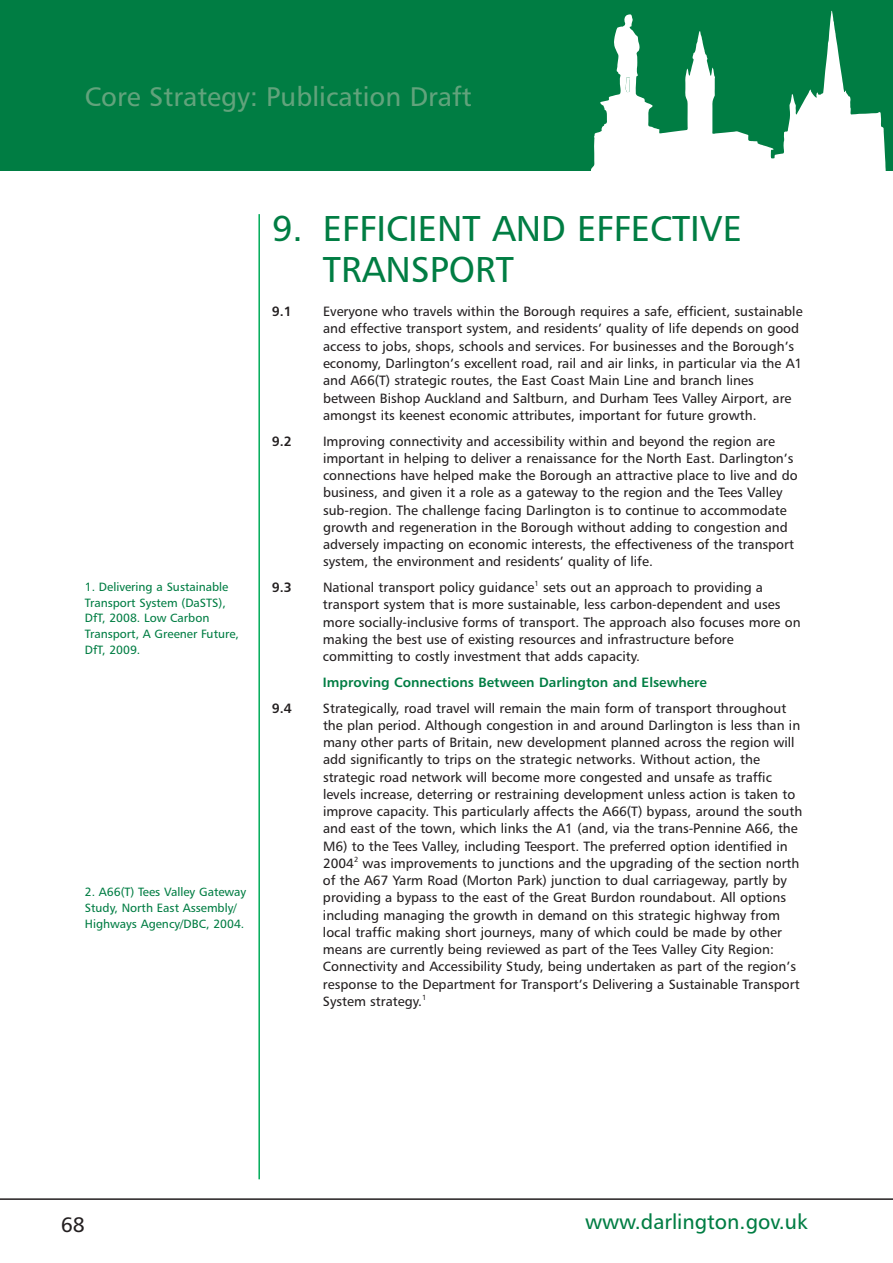
<style>
.page{position:relative;width:893px;height:1263px;background:#fff}
.page>*{position:absolute;margin:0;border:0;box-sizing:border-box;transform-origin:0 0}
.t1{font:36px/40.5px "Humanist 777 BT Roman B";color:#007d43}
.t2{font:27px "Humanist 777 BT Roman B";color:#62a37c}
.t3{font:21px "Humanist 777 BT Roman B";color:#007d43}
.t4{font:21px "Humanist 777 BT Roman B";color:#231f20}
.t5{font:13.5px/17.2px "Humanist 777 BT Roman B";color:#231f20}
.t6{font:13.5px "Humanist 777 BT Bold B";color:#007d43}
.t7{font:13.5px "Humanist 777 BT Bold B";color:#231f20}
.t8{font:12px/15.8px "Humanist 777 BT Roman B";color:#007d43}
</style>
<div class="page">
<div style="left:0;top:0;width:892px;height:170px;background:#007d43"></div>
<svg style="left:591px;top:11px;width:295px;height:159px"></svg>
<svg style="left:625px;top:77px;width:5px;height:15px"></svg>
<hr style="left:0;top:1198px;width:892px;height:2px;background:#231f20">
<hr style="left:258px;top:214px;width:2px;height:965px;background:#00ac5a">
<h2 class="t2" style="left:85px;top:85px;width:388px">Core Strategy: Publication Draft</h2>
<p class="t8" style="left:85px;top:580px;width:156px">1. Delivering a Sustainable<br>Transport System (DaSTS),<br>DfT, 2008. Low Carbon<br>Transport, A Greener Future,<br>DfT, 2009.</p>
<p class="t8" style="left:85px;top:885px;width:163px">2. A66(T) Tees Valley Gateway<br>Study, North East Assembly/<br>Highways Agency/DBC, 2004.</p>
<h1 class="t1" style="left:323px;top:212px;width:420px;text-indent:-51px">9. EFFICIENT AND EFFECTIVE<br>TRANSPORT</h1>
<p class="t7" style="left:272px;top:306px;width:22px">9.1</p>
<p class="t5" style="left:323px;top:304px;width:481px">Everyone who travels within the Borough requires a safe, efficient, sustainable and effective transport system, and residents’ quality of life depends on good access to jobs, shops, schools and services. For businesses and the Borough’s economy, Darlington’s excellent road, rail and air links, in particular via the A1 and A66(T) strategic routes, the East Coast Main Line and branch lines between Bishop Auckland and Saltburn, and Durham Tees Valley Airport, are amongst its keenest economic attributes, important for future growth.</p>
<p class="t7" style="left:272px;top:435px;width:22px">9.2</p>
<p class="t5" style="left:323px;top:433px;width:476px">Improving connectivity and accessibility within and beyond the region are important in helping to deliver a renaissance for the North East. Darlington’s connections have helped make the Borough an attractive place to live and do business, and given it a role as a gateway to the region and the Tees Valley sub-region. The challenge facing Darlington is to continue to accommodate growth and regeneration in the Borough without adding to congestion and adversely impacting on economic interests, the effectiveness of the transport system, the environment and residents’ quality of life.</p>
<p class="t7" style="left:272px;top:582px;width:22px">9.3</p>
<p class="t5" style="left:323px;top:580px;width:479px">National transport policy guidance<sup>1</sup> sets out an approach to providing a transport system that is more sustainable, less carbon-dependent and uses more socially-inclusive forms of transport. The approach also focuses more on making the best use of existing resources and infrastructure before committing to costly investment that adds capacity.</p>
<p class="t6" style="left:323px;top:677px;width:385px">Improving Connections Between Darlington and Elsewhere</p>
<p class="t7" style="left:272px;top:702px;width:22px">9.4</p>
<p class="t5" style="left:323px;top:700px;width:481px">Strategically, road travel will remain the main form of transport throughout the plan period. Although congestion in and around Darlington is less than in many other parts of Britain, new development planned across the region will add significantly to trips on the strategic networks. Without action, the strategic road network will become more congested and unsafe as traffic levels increase, deterring or restraining development unless action is taken to improve capacity. This particularly affects the A66(T) bypass, around the south and east of the town, which links the A1 (and, via the trans-Pennine A66, the M6) to the Tees Valley, including Teesport. The preferred option identified in 2004<sup>2</sup> was improvements to junctions and the upgrading of the section north of the A67 Yarm Road (Morton Park) junction to dual carriageway, partly by providing a bypass to the east of the Great Burdon roundabout. All options including managing the growth in demand on this strategic highway from local traffic making short journeys, many of which could be made by other means are currently being reviewed as part of the Tees Valley City Region:<br>Connectivity and Accessibility Study, being undertaken as part of the region’s response to the Department for Transport’s Delivering a Sustainable Transport System strategy.<sup>1</sup></p>
<h3 class="t4" style="left:61px;top:1216px;width:26px">68</h3>
<h3 class="t3" style="left:585px;top:1214px;width:224px">www.darlington.gov.uk</h3>
</div>
